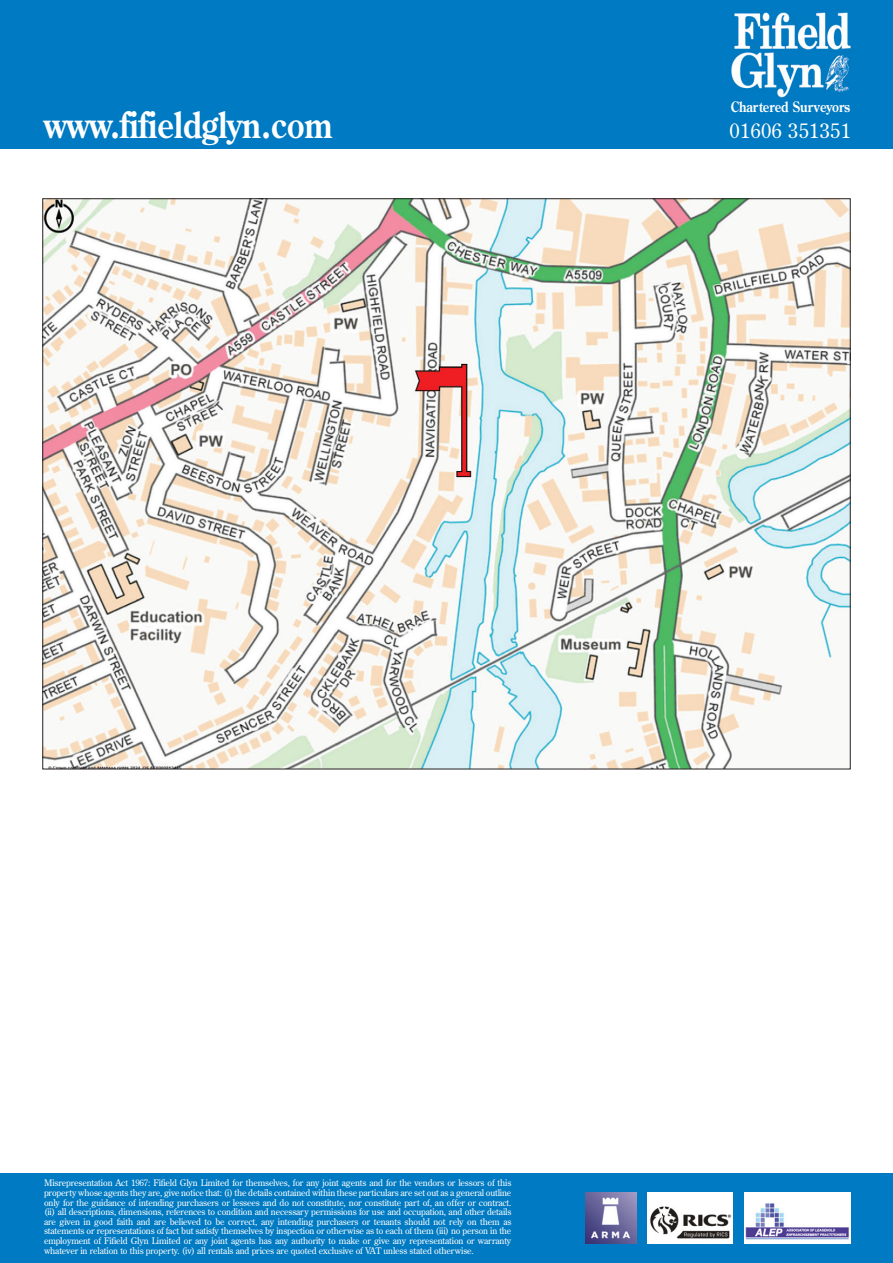
<style>
.page{position:relative;width:893px;height:1263px;background:#fff}
.page>*{position:absolute;margin:0;border:0;box-sizing:border-box;transform-origin:0 0}
.t1{font:700 36px "Century Old Style";color:#fff;scale:.85 1}
.t2{font:20.25px "Century Old Style";letter-spacing:.02em;color:#fff}
.t3{font:700 14.25px "Century Old Style";letter-spacing:-.005em;color:#fff;scale:.85 1}
.t4{font:9px/9.6px "Century Old Style";letter-spacing:-.015em;color:#fff;text-align:justify}
</style>
<div class="page">
<div style="left:0;top:1174px;width:893px;height:89px;background:#007ac2"></div>
<img style="left:744px;top:1193px;width:106px;height:51px">
<div style="left:648px;top:1193px;width:85px;height:51px;background:#fff"></div>
<img style="left:650px;top:1206px;width:82px;height:33px">
<img style="left:585px;top:1193px;width:51px;height:51px">
<div style="left:0;top:0;width:893px;height:149px;background:#007ac2"></div>
<img style="left:731px;top:12px;width:120px;height:86px">
<img style="left:45px;top:200px;width:803px;height:567px">
<p class="t1" style="left:44px;top:111px;width:341px">www.fifieldglyn.com</p>
<p class="t3" style="left:731px;top:102px;width:142px">Chartered Surveyors</p>
<p class="t2" style="left:729px;top:123px;width:123px">01606 351351</p>
<p class="t4" style="left:44px;top:1179px;width:469px">Misrepresentation Act 1967: Fifield Glyn Limited for themselves, for any joint agents and for the vendors or lessors of this property whose agents they are, give notice that: (i) the details contained within these particulars are set out as a general outline only for the guidance of intending purchasers or lessees and do not constitute, nor constitute part of, an offer or contract. (ii) all descriptions, dimensions, references to condition and necessary permissions for use and occupation, and other details are given in good faith and are believed to be correct, any intending purchasers or tenants should not rely on them as statements or representations of fact but satisfy themselves by inspection or otherwise as to each of them (iii) no person in the employment of Fifield Glyn Limited or any joint agents has any authority to make or give any representation or warranty whatever in relation to this property. (iv) all rentals and prices are quoted exclusive of VAT unless stated otherwise.</p>
</div>
